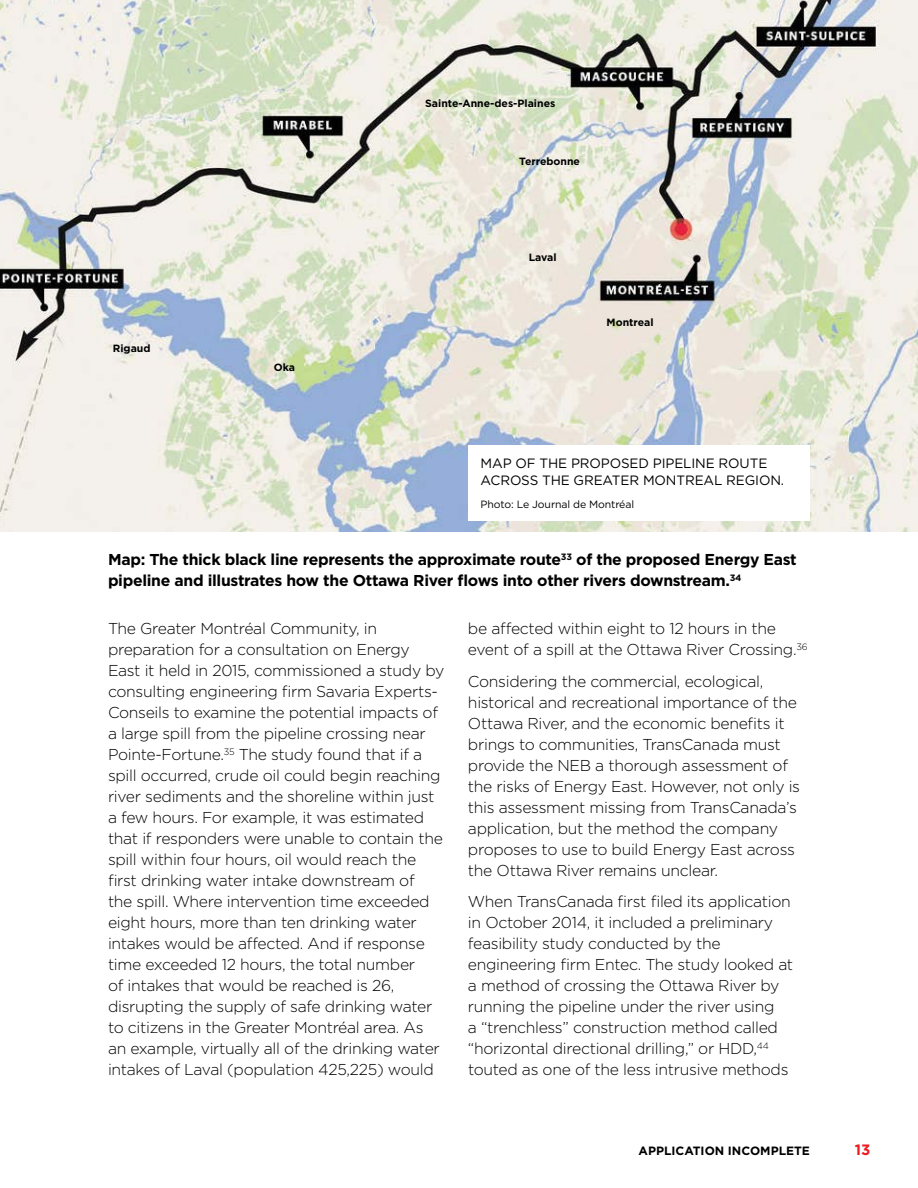
<style>
.page{position:relative;width:918px;height:1188px;background:#fff}
.page>*{position:absolute;margin:0;border:0;box-sizing:border-box;transform-origin:0 0}
.t1{font:300 15.75px/21px "Gotham";letter-spacing:-.02em;color:#000}
.t2{font:700 15.75px/21px "Gotham";letter-spacing:-.02em;color:#000}
.t3{font:700 15px "Gotham";color:#ed1d24}
.t4{font:13.5px/16.5px "Gotham";letter-spacing:-.01em;color:#000}
.t5{font:700 12px "Gotham";color:#000}
.t6{font:700 10.5px "Gotham";color:#000}
.t7{font:10.5px "Gotham";letter-spacing:-.01em;color:#000}
</style>
<div class="page">
<img style="left:0;top:0;width:918px;height:531px">
<div style="left:468px;top:445px;width:342px;height:76px;background:#fff"></div>
<p class="t6" style="left:425px;top:96px;width:132px">Sainte-Anne-des-Plaines</p>
<p class="t6" style="left:519px;top:154px;width:62px">Terrebonne</p>
<p class="t6" style="left:113px;top:341px;width:39px">Rigaud</p>
<p class="t6" style="left:274px;top:361px;width:23px">Oka</p>
<p class="t6" style="left:529px;top:250px;width:29px">Laval</p>
<p class="t6" style="left:607px;top:316px;width:49px">Montreal</p>
<p class="t4" style="left:481px;top:455px;width:305px">MAP OF THE PROPOSED PIPELINE ROUTE<br>ACROSS THE GREATER MONTREAL REGION.</p>
<p class="t7" style="left:481px;top:497px;width:155px">Photo: Le Journal de Montréal</p>
<p class="t2" style="left:108px;top:549px;width:690px">Map: The thick black line represents the approximate route<sup>33</sup> of the proposed Energy East pipeline and illustrates how the Ottawa River flows into other rivers downstream.<sup>34</sup></p>
<p class="t1" style="left:108px;top:617px;width:338px">The Greater Montréal Community, in preparation for a consultation on Energy East it held in 2015, commissioned a study by consulting engineering firm Savaria Experts-Conseils to examine the potential impacts of a large spill from the pipeline crossing near Pointe-Fortune.<sup>35</sup> The study found that if a spill occurred, crude oil could begin reaching river sediments and the shoreline within just a few hours. For example, it was estimated that if responders were unable to contain the spill within four hours, oil would reach the first drinking water intake downstream of<br>the spill. Where intervention time exceeded eight hours, more than ten drinking water intakes would be affected. And if response time exceeded 12 hours, the total number<br>of intakes that would be reached is 26, disrupting the supply of safe drinking water to citizens in the Greater Montréal area. As an example, virtually all of the drinking water intakes of Laval (population 425,225) would</p>
<p class="t1" style="left:468px;top:617px;width:341px">be affected within eight to 12 hours in the event of a spill at the Ottawa River Crossing.<sup>36</sup></p>
<p class="t1" style="left:468px;top:670px;width:334px">Considering the commercial, ecological, historical and recreational importance of the Ottawa River, and the economic benefits it brings to communities, TransCanada must provide the NEB a thorough assessment of the risks of Energy East. However, not only is this assessment missing from TransCanada’s application, but the method the company proposes to use to build Energy East across the Ottawa River remains unclear.</p>
<p class="t1" style="left:468px;top:891px;width:327px">When TransCanada first filed its application in October 2014, it included a preliminary feasibility study conducted by the engineering firm Entec. The study looked at a method of crossing the Ottawa River by running the pipeline under the river using<br>a “trenchless” construction method called “horizontal directional drilling,” or HDD,<sup>44 </sup>touted as one of the less intrusive methods</p>
<p class="t5" style="left:639px;top:1142px;width:173px">APPLICATION INCOMPLETE</p>
<p class="t3" style="left:855px;top:1139px;width:17px">13</p>
</div>
